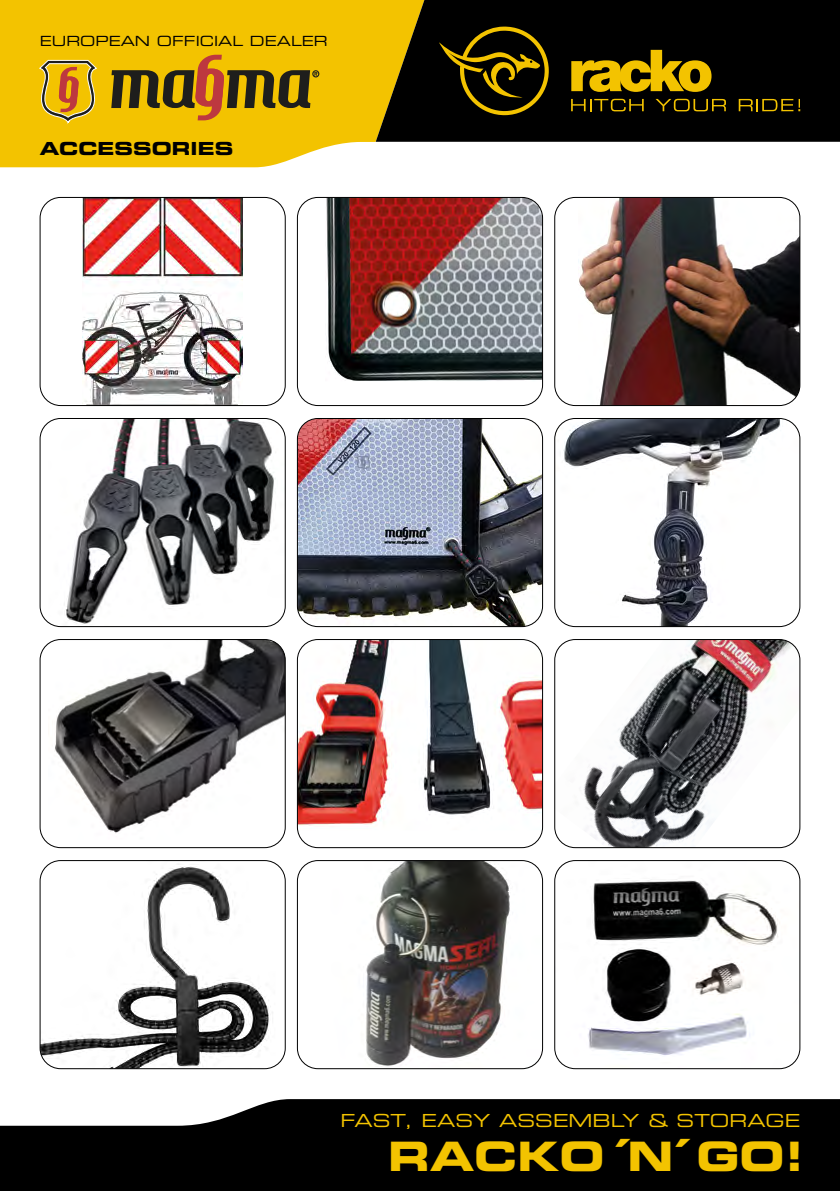
<style>
.page{position:relative;width:840px;height:1191px;background:#fff}
.page>*{position:absolute;margin:0;border:0;box-sizing:border-box;transform-origin:0 0}
.t1{font:40.4px "Eurostile LT Std Bold Ex 2";color:#f3c300}
.t2{font:18px "Eurostile LT Std Ex 2";color:#f3c300}
.t3{font:18px "Eurostile LT Std Bold Ex 2";color:#000}
.t4{font:14px "Eurostile LT Std Ex 2";color:#000}
</style>
<div class="page">
<div style="left:0;top:0;width:375px;height:55px;background:#f3c300"></div>
<img style="left:82px;top:199px;width:161px;height:205px">
<div style="left:40px;top:197px;width:245px;height:209px;border:1px solid #000;border-radius:21px"></div>
<img style="left:49px;top:418px;width:236px;height:208px">
<div style="left:40px;top:418px;width:245px;height:209px;border:1px solid #000;border-radius:21px"></div>
<img style="left:48px;top:639px;width:237px;height:200px">
<div style="left:40px;top:639px;width:245px;height:209px;border:1px solid #000;border-radius:21px"></div>
<img style="left:40px;top:860px;width:235px;height:208px">
<div style="left:40px;top:860px;width:245px;height:209px;border:1px solid #000;border-radius:21px"></div>
<img style="left:326px;top:197px;width:216px;height:184px">
<div style="left:297px;top:197px;width:245px;height:209px;border:1px solid #000;border-radius:21px"></div>
<img style="left:297px;top:418px;width:245px;height:208px">
<div style="left:297px;top:418px;width:245px;height:209px;border:1px solid #000;border-radius:21px"></div>
<img style="left:297px;top:639px;width:245px;height:187px">
<div style="left:297px;top:639px;width:245px;height:209px;border:1px solid #000;border-radius:21px"></div>
<img style="left:366px;top:860px;width:176px;height:208px">
<div style="left:297px;top:860px;width:245px;height:209px;border:1px solid #000;border-radius:21px"></div>
<img style="left:578px;top:197px;width:221px;height:208px">
<div style="left:554px;top:197px;width:245px;height:209px;border:1px solid #000;border-radius:21px"></div>
<img style="left:556px;top:418px;width:243px;height:208px">
<div style="left:554px;top:418px;width:245px;height:209px;border:1px solid #000;border-radius:21px"></div>
<img style="left:556px;top:639px;width:243px;height:208px">
<div style="left:554px;top:639px;width:245px;height:209px;border:1px solid #000;border-radius:21px"></div>
<img style="left:556px;top:860px;width:243px;height:208px">
<div style="left:554px;top:860px;width:245px;height:209px;border:1px solid #000;border-radius:21px"></div>
<svg style="left:0;top:1099px;width:839px;height:92px;background:#151515"></svg>
<svg style="left:0;top:55px;width:375px;height:112px;background:#daae12"></svg>
<svg style="left:375px;top:0;width:464px;height:142px;background:#141000"></svg>
<svg style="left:571px;top:50px;width:140px;height:42px;background:#8a6f00"></svg>
<svg style="left:570px;top:99px;width:73px;height:12px"></svg>
<svg style="left:655px;top:99px;width:70px;height:12px"></svg>
<svg style="left:738px;top:99px;width:61px;height:12px"></svg>
<svg style="left:439px;top:0;width:111px;height:117px;background:#282000"></svg>
<p class="t4" style="left:40px;top:31px;width:289px">EUROPEAN OFFICIAL DEALER</p>
<p class="t3" style="left:40px;top:136px;width:195px">ACCESSORIES</p>
<p class="t2" style="left:340px;top:1108px;width:461px">FAST, EASY ASSEMBLY &amp; STORAGE</p>
<h1 class="t1" style="left:388px;top:1128px;width:417px">RACKO ´N´ GO!</h1>
</div>
